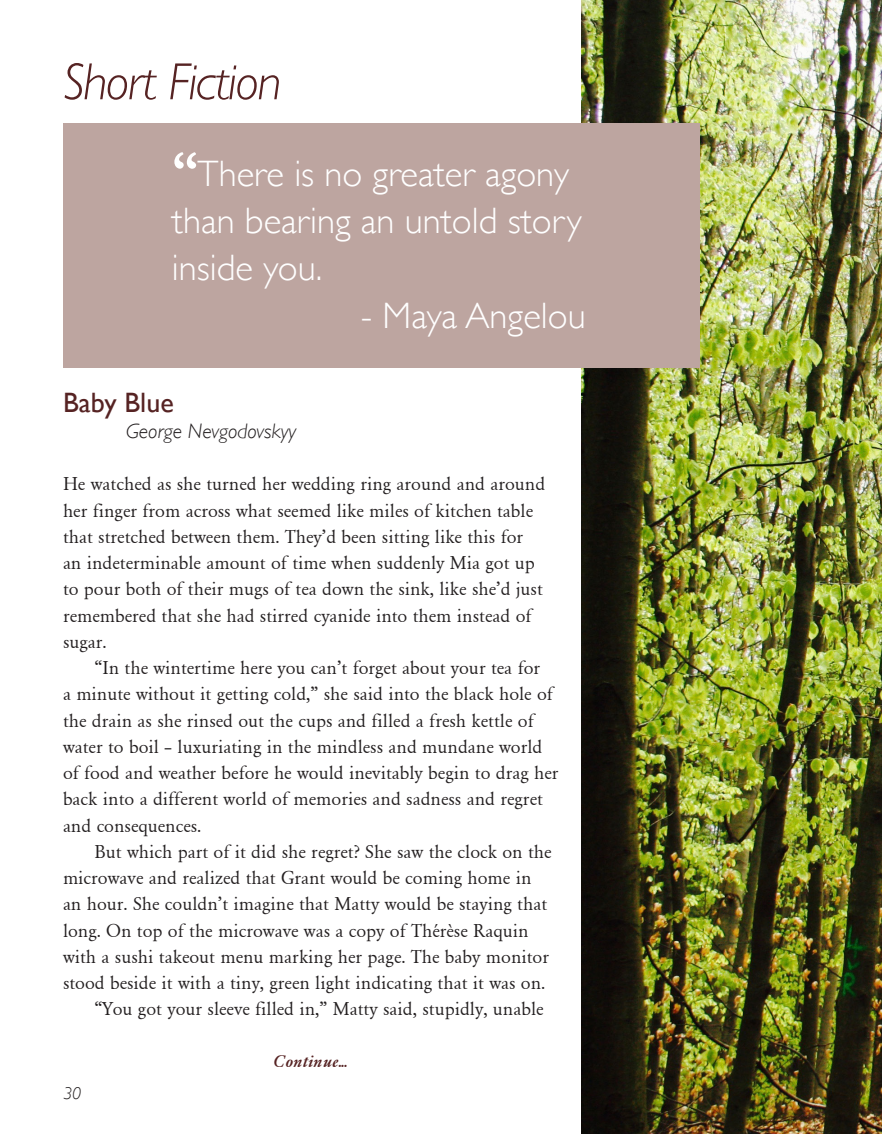
<style>
.page{position:relative;width:882px;height:1134px;background:#fff}
.page>*{position:absolute;margin:0;border:0;box-sizing:border-box;transform-origin:0 0}
.t1{font:italic 300 52.5px "Gill Sans";letter-spacing:-.03em;color:#562323}
.t2{font:300 36.75px/47.2px "Gill Sans";color:#fff}
.t3{font:28px "Gill Sans";color:#562323}
.t4{font:italic 300 21px "Gill Sans";color:#231f20}
.t5{font:19.25px/26.2px "Garamond";color:#231f20}
.t6{font:italic 500 17.5px "Garamond";color:#562323}
.t7{font:italic 300 17.5px "Gill Sans";color:#231f20}
.s1{font-family:"Garamond";font-weight:700;font-size:52.5px}
</style>
<div class="page">
<img style="left:581px;top:0;width:301px;height:1134px">
<div style="left:63px;top:123px;width:637px;height:245px;background:#bda5a0"></div>
<p class="t1" style="left:63px;top:52px;width:220px">Short Fiction</p>
<p class="t2" style="left:172px;top:148px;width:411px"><span class="s1">“</span>There is no greater agony than bearing an untold story inside you.</p>
<p class="t2" style="left:361px;top:290px;width:226px">- Maya Angelou</p>
<p class="t3" style="left:63px;top:386px;width:112px">Baby Blue</p>
<p class="t4" style="left:126px;top:419px;width:172px">George Nevgodovskyy</p>
<p class="t5" style="left:63px;top:470px;width:484px">He watched as she turned her wedding ring around and around her finger from across what seemed like miles of kitchen table that stretched between them. They’d been sitting like this for an indeterminable amount of time when suddenly Mia got up to pour both of their mugs of tea down the sink, like she’d just remembered that she had stirred cyanide into them instead of sugar.</p>
<p class="t5" style="left:63px;top:654px;width:497px;text-indent:32px">“In the wintertime here you can’t forget about your tea for<br>a minute without it getting cold,” she said into the black hole of the drain as she rinsed out the cups and filled a fresh kettle of water to boil – luxuriating in the mindless and mundane world of food and weather before he would inevitably begin to drag her back into a different world of memories and sadness and regret and consequences.</p>
<p class="t5" style="left:63px;top:838px;width:490px;text-indent:32px">But which part of it did she regret? She saw the clock on the microwave and realized that Grant would be coming home in an hour. She couldn’t imagine that Matty would be staying that long. On top of the microwave was a copy of Thérèse Raquin with a sushi takeout menu marking her page. The baby monitor stood beside it with a tiny, green light indicating that it was on.</p>
<p class="t5" style="left:94px;top:995px;width:451px">“You got your sleeve filled in,” Matty said, stupidly, unable</p>
<p class="t6" style="left:274px;top:1050px;width:76px">Continue...</p>
<p class="t7" style="left:63px;top:1084px;width:20px">30</p>
</div>
